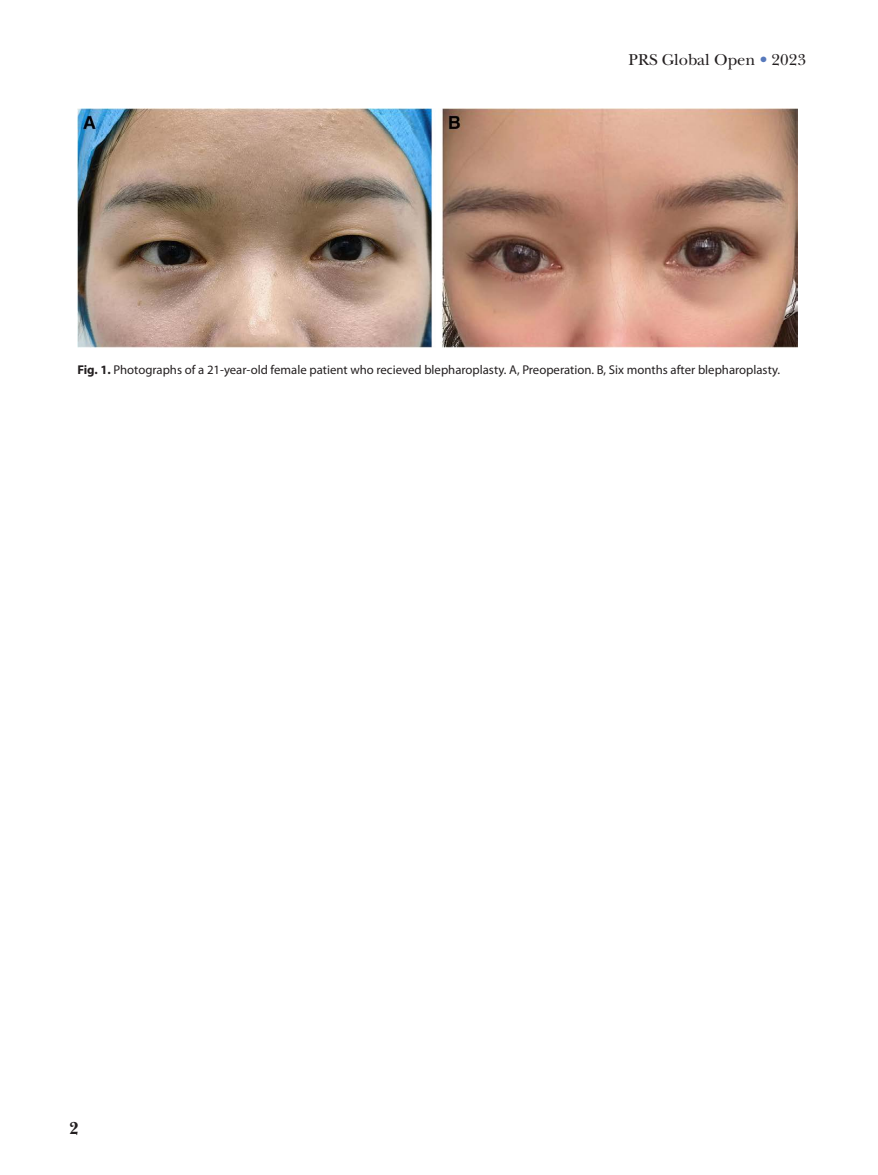
<style>
.page{position:relative;width:878px;height:1175px;background:#fff}
.page>*{position:absolute;margin:0;border:0;box-sizing:border-box;transform-origin:0 0}
.t1{font:700 18px "New Baskerville Std";color:#231f20}
.t2{font:16.5px "New Baskerville Std";color:#231f20}
.t3{font:12.75px "Myriad Pro";color:#231f20}
.s1{color:#5779bc}
.s2{font-weight:700}
</style>
<div class="page">
<img style="left:77px;top:108px;width:720px;height:239px">
<p class="t2" style="left:628px;top:50px;width:179px">PRS Global Open <span class="s1">•</span> 2023</p>
<p class="t3" style="left:77px;top:361px;width:704px"><span class="s2">Fig. 1.</span> Photographs of a 21-year-old female patient who recieved blepharoplasty. A, Preoperation. B, Six months after blepharoplasty.</p>
<h1 class="t1" style="left:69px;top:1118px;width:11px">2</h1>
</div>
